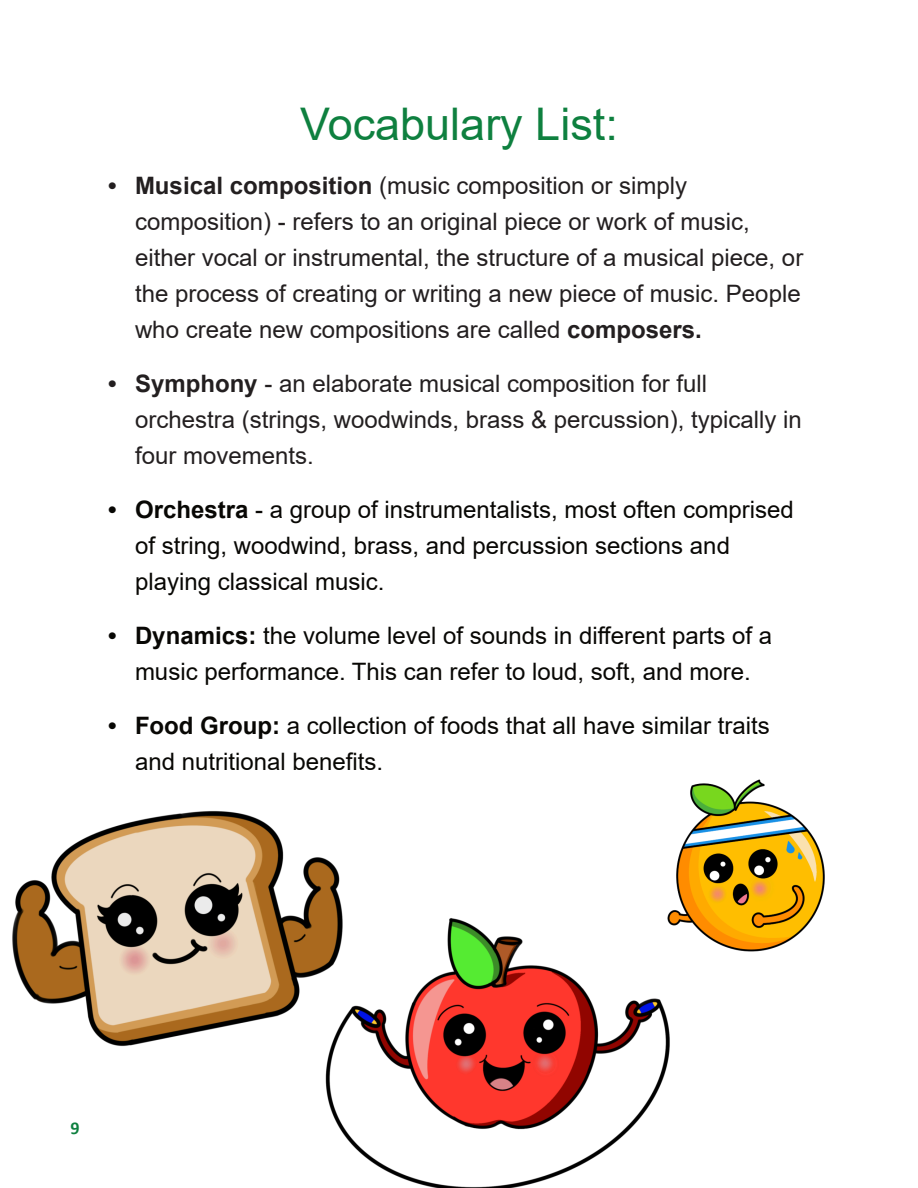
<style>
.page{position:relative;width:918px;height:1188px;background:#fff}
.page>*{position:absolute;margin:0;border:0;box-sizing:border-box;transform-origin:0 0}
.t1{font:45px "Arial";color:#0e803f}
.t2{font:24px/36px "Arial";color:#231f20}
.t3{font:24px/36px "Arial";color:#080704}
.t4{font:700 18px "Calibri";color:#0e803f}
.s1{font-weight:700}
</style>
<div class="page">
<img style="left:325px;top:918px;width:345px;height:270px">
<img style="left:12px;top:811px;width:353px;height:259px">
<img style="left:648px;top:779px;width:177px;height:222px">
<h1 class="t1" style="left:300px;top:107px;width:319px">Vocabulary List:</h1>
<p class="t2" style="left:135px;top:170px;width:670px;text-indent:-27px"><span class="s1">• Musical composition</span> (music composition or simply composition) - refers to an original piece or work of music, either vocal or instrumental, the structure of a musical piece, or the process of creating or writing a new piece of music. People who create new compositions are called <span class="s1">composers.</span></p>
<p class="t2" style="left:135px;top:368px;width:668px;text-indent:-27px"><span class="s1">• Symphony</span> - an elaborate musical composition for full orchestra (strings, woodwinds, brass &amp; percussion), typically in four movements.</p>
<p class="t3" style="left:135px;top:494px;width:660px;text-indent:-27px"><span class="s1">• Orchestra</span> - a group of instrumentalists, most often comprised of string, woodwind, brass, and percussion sections and playing classical music.</p>
<p class="t3" style="left:108px;top:620px;width:666px;text-align:center"><span class="s1">• Dynamics:</span> the volume level of sounds in different parts of a music performance. This can refer to loud, soft, and more.</p>
<p class="t3" style="left:135px;top:710px;width:636px;text-indent:-27px"><span class="s1">• Food Group:</span> a collection of foods that all have similar traits and nutritional benefits.</p>
<p class="t4" style="left:71px;top:1120px;width:11px">9</p>
</div>
